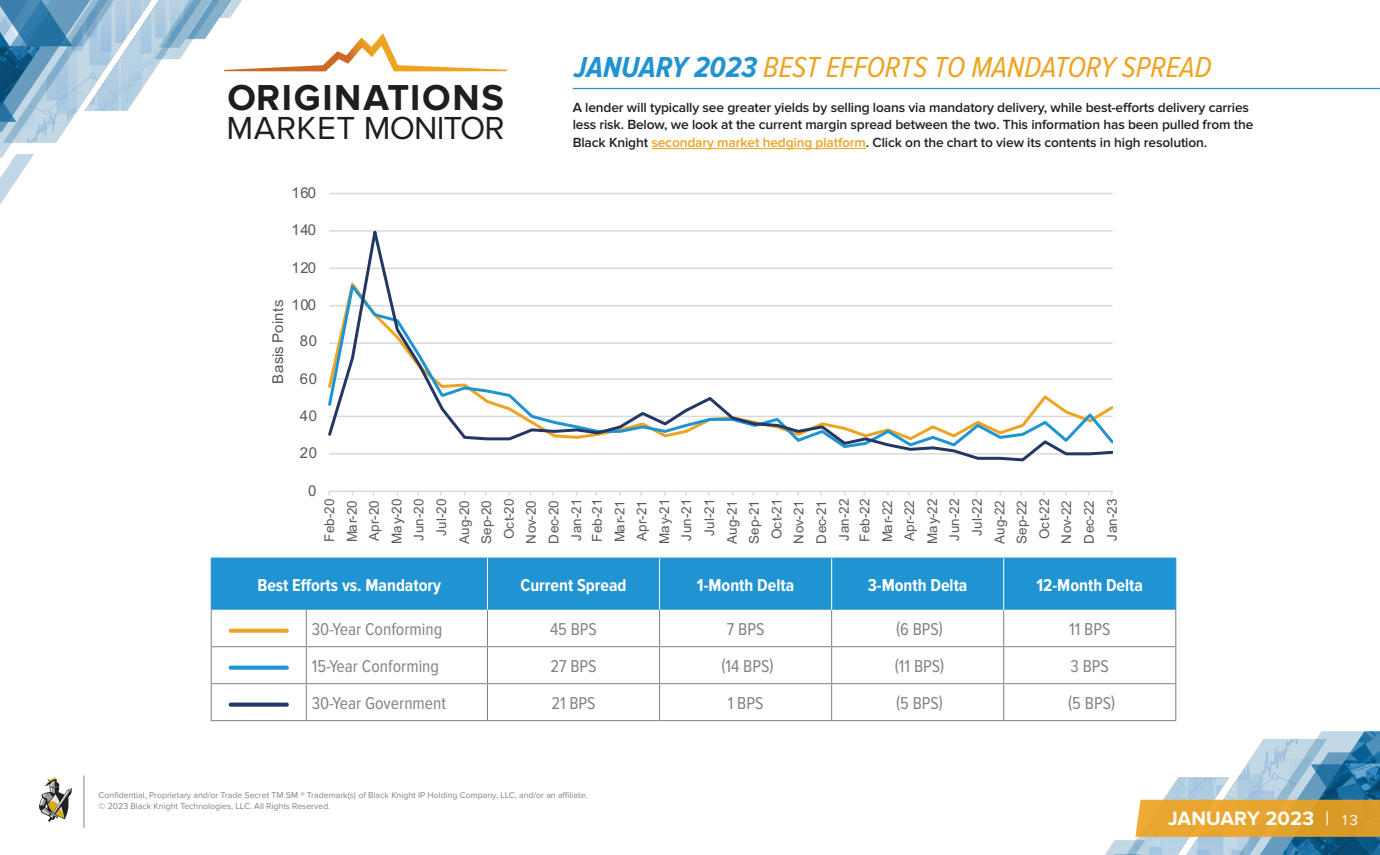
<style>
.page{position:relative;width:1380px;height:855px;background:#fff}
.page>*{position:absolute;margin:0;border:0;box-sizing:border-box;transform-origin:0 0}
.t1{font:700 37.38px "Proxima Nova";letter-spacing:.045em;color:#211d1e}
.t2{font:33.12px "Proxima Nova";letter-spacing:-.025em;color:#211d1e}
.t3{font:italic 30px "Proxima Nova Cond";color:#eea21f}
.t4{font:700 20px "Proxima Nova";letter-spacing:.01em;color:#fff}
.Title_-_2_column{font:17.75px "Proxima Nova Cond";color:#808285}
.Title_-_2_column-2{font:700 17.75px "Proxima Nova Cond";color:#fff}
.t5{font:15px "Arial";letter-spacing:.045em;color:#595959}
.t6{font:600 13.75px/17.5px "Proxima Nova";letter-spacing:-.01em;color:#231f20}
.t7{font:13.5px/22.5px "Arial";color:#595959;text-align:center}
.t8{font:8.75px/11.2px "Proxima Nova";color:#808285}
.s1{font-weight:700;color:#2094d2}
.s2{color:#eea21f}
.s3{font-weight:400}
.s4{font-weight:400;font-size:15px}
</style>
<div class="page">
<svg style="left:39px;top:778px;width:33px;height:44px"></svg>
<hr style="left:83px;top:775px;width:1px;height:53px;background:#808285">
<img style="left:0;top:0;width:281px;height:205px">
<img style="left:1105px;top:731px;width:275px;height:124px">
<svg style="left:1135px;top:800px;width:245px;height:37px;background:#e3a330"></svg>
<svg style="left:224px;top:33px;width:283px;height:38px"></svg>
<hr style="left:573px;top:88px;width:807px;height:1px;background:#2094d2">
<div style="left:251px;top:177px;width:878px;height:376px;background:#fff"></div>
<hr style="left:329px;top:453px;width:784px;height:2px;background:#d9d9d9">
<hr style="left:329px;top:416px;width:784px;height:1px;background:#d9d9d9">
<hr style="left:329px;top:378px;width:784px;height:2px;background:#d9d9d9">
<hr style="left:329px;top:342px;width:784px;height:2px;background:#d9d9d9">
<hr style="left:329px;top:305px;width:784px;height:1px;background:#d9d9d9">
<hr style="left:329px;top:268px;width:784px;height:1px;background:#d9d9d9">
<hr style="left:329px;top:230px;width:784px;height:2px;background:#d9d9d9">
<hr style="left:329px;top:193px;width:784px;height:1px;background:#d9d9d9">
<hr style="left:329px;top:491px;width:784px;height:1px;background:#d9d9d9">
<svg style="left:329px;top:230px;width:783px;height:232px"></svg>
<div style="left:212px;top:559px;width:963px;height:51px;background:#2094d2"></div>
<hr style="left:211px;top:610px;width:1px;height:36px;background:#808285">
<hr style="left:306px;top:610px;width:1px;height:36px;background:#808285">
<hr style="left:487px;top:610px;width:1px;height:36px;background:#808285">
<hr style="left:659px;top:610px;width:1px;height:36px;background:#808285">
<hr style="left:831px;top:610px;width:1px;height:36px;background:#808285">
<hr style="left:1003px;top:610px;width:1px;height:36px;background:#808285">
<hr style="left:1175px;top:610px;width:1px;height:36px;background:#808285">
<hr style="left:211px;top:646px;width:95px;height:1px;background:#808285">
<hr style="left:211px;top:647px;width:1px;height:36px;background:#808285">
<hr style="left:306px;top:646px;width:181px;height:1px;background:#808285">
<hr style="left:306px;top:647px;width:1px;height:36px;background:#808285">
<hr style="left:487px;top:646px;width:173px;height:1px;background:#808285">
<hr style="left:487px;top:647px;width:1px;height:36px;background:#808285">
<hr style="left:660px;top:646px;width:172px;height:1px;background:#808285">
<hr style="left:659px;top:647px;width:1px;height:36px;background:#808285">
<hr style="left:832px;top:646px;width:172px;height:1px;background:#808285">
<hr style="left:831px;top:647px;width:1px;height:36px;background:#808285">
<hr style="left:1004px;top:646px;width:172px;height:1px;background:#808285">
<hr style="left:1003px;top:647px;width:1px;height:36px;background:#808285">
<hr style="left:1175px;top:647px;width:1px;height:36px;background:#808285">
<hr style="left:211px;top:683px;width:95px;height:1px;background:#808285">
<hr style="left:211px;top:684px;width:1px;height:36px;background:#808285">
<hr style="left:306px;top:683px;width:181px;height:1px;background:#808285">
<hr style="left:306px;top:684px;width:1px;height:36px;background:#808285">
<hr style="left:487px;top:683px;width:173px;height:1px;background:#808285">
<hr style="left:487px;top:684px;width:1px;height:36px;background:#808285">
<hr style="left:660px;top:683px;width:172px;height:1px;background:#808285">
<hr style="left:659px;top:684px;width:1px;height:36px;background:#808285">
<hr style="left:832px;top:683px;width:172px;height:1px;background:#808285">
<hr style="left:831px;top:684px;width:1px;height:36px;background:#808285">
<hr style="left:1004px;top:683px;width:172px;height:1px;background:#808285">
<hr style="left:1003px;top:684px;width:1px;height:36px;background:#808285">
<hr style="left:1175px;top:684px;width:1px;height:36px;background:#808285">
<hr style="left:211px;top:720px;width:95px;height:1px;background:#808285">
<hr style="left:306px;top:720px;width:181px;height:1px;background:#808285">
<hr style="left:487px;top:720px;width:173px;height:1px;background:#808285">
<hr style="left:660px;top:720px;width:172px;height:1px;background:#808285">
<hr style="left:832px;top:720px;width:172px;height:1px;background:#808285">
<hr style="left:1004px;top:720px;width:172px;height:1px;background:#808285">
<hr style="left:211px;top:558px;width:95px;height:1px;background:#2094d2">
<hr style="left:211px;top:559px;width:1px;height:51px;background:#2094d2">
<hr style="left:306px;top:558px;width:181px;height:1px;background:#2094d2">
<hr style="left:487px;top:558px;width:173px;height:1px;background:#2094d2">
<hr style="left:660px;top:558px;width:172px;height:1px;background:#2094d2">
<hr style="left:832px;top:558px;width:172px;height:1px;background:#2094d2">
<hr style="left:1004px;top:558px;width:172px;height:1px;background:#2094d2">
<hr style="left:1175px;top:559px;width:1px;height:51px;background:#2094d2">
<hr style="left:487px;top:559px;width:1px;height:51px;background:#fff">
<hr style="left:659px;top:559px;width:1px;height:51px;background:#fff">
<hr style="left:831px;top:559px;width:1px;height:51px;background:#fff">
<hr style="left:1003px;top:559px;width:1px;height:51px;background:#fff">
<svg style="left:231px;top:629px;width:56px;height:4px"></svg>
<svg style="left:231px;top:666px;width:56px;height:4px"></svg>
<svg style="left:231px;top:703px;width:56px;height:4px"></svg>
<hr style="left:651px;top:148px;width:215px;height:1px;background:#eea21f">
<h1 class="t1" style="left:227px;top:76px;width:278px">ORIGINATIONS</h1>
<h2 class="t2" style="left:227px;top:109px;width:280px">MARKET MONITOR</h2>
<p class="t5" style="left:291px;top:182px;width:26px">160</p>
<p class="t5" style="left:291px;top:220px;width:26px">140</p>
<p class="t5" style="left:291px;top:257px;width:26px">120</p>
<p class="t5" style="left:268px;top:384px;width:85px;rotate:-90deg">Basis Points</p>
<p class="t5" style="left:291px;top:295px;width:26px">100</p>
<p class="t5" style="left:300px;top:331px;width:19px">80</p>
<p class="t5" style="left:300px;top:368px;width:19px">60</p>
<p class="t5" style="left:300px;top:405px;width:19px">40</p>
<p class="t5" style="left:300px;top:443px;width:19px">20</p>
<p class="t5" style="left:308px;top:480px;width:10px">0</p>
<p class="t3" style="left:574px;top:50px;width:639px"><span class="s1">JANUARY 2023</span> BEST EFFORTS TO MANDATORY SPREAD</p>
<p class="t6" style="left:573px;top:99px;width:682px">A lender will typically see greater yields by selling loans via mandatory delivery, while best-efforts delivery carries less risk. Below, we look at the current margin spread between the two. This information has been pulled from the<br>Black Knight <span class="s2">secondary market hedging platform</span>. Click on the chart to view its contents in high resolution.</p>
<p class="t7" style="left:318px;top:544px;width:46px;rotate:-90deg">Feb-20<br>Ma r-20<br>Apr-20<br>Ma y-20<br>Jun-20<br>Jul-20<br>Aug-20<br>Sep-20<br>Oct-20<br>Nov-20<br>Dec-20<br>Jan-21</p>
<p class="t7" style="left:586px;top:544px;width:46px;rotate:-90deg">Feb-21<br>Ma r-21<br>Apr-21<br>Ma y-21<br>Jun-21<br>Jul-21<br>Aug-21<br>Sep-21<br>Oct-21<br>Nov-21<br>Dec-21<br>Jan-22</p>
<p class="t7" style="left:853px;top:544px;width:46px;rotate:-90deg">Feb-22<br>Ma r-22<br>Apr-22<br>Ma y-22<br>Jun-22<br>Jul-22<br>Aug-22<br>Sep-22<br>Oct-22<br>Nov-22<br>Dec-22<br>Jan-23</p>
<p class="Title_-_2_column-2" style="left:257px;top:575px;width:185px">Best Efforts vs. Mandatory</p>
<p class="Title_-_2_column-2" style="left:520px;top:575px;width:108px">Current Spread</p>
<p class="Title_-_2_column-2" style="left:697px;top:575px;width:99px">1-Month Delta</p>
<p class="Title_-_2_column-2" style="left:868px;top:575px;width:101px">3-Month Delta</p>
<p class="Title_-_2_column-2" style="left:1036px;top:575px;width:108px">12-Month Delta</p>
<p class="Title_-_2_column" style="left:312px;top:619px;width:132px">30-Year Conforming</p>
<p class="Title_-_2_column" style="left:550px;top:619px;width:48px">45 BPS</p>
<p class="Title_-_2_column" style="left:727px;top:619px;width:39px">7 BPS</p>
<p class="Title_-_2_column" style="left:896px;top:619px;width:48px">(6 BPS)</p>
<p class="Title_-_2_column" style="left:1069px;top:619px;width:43px">11 BPS</p>
<p class="Title_-_2_column" style="left:312px;top:656px;width:129px">15-Year Conforming</p>
<p class="Title_-_2_column" style="left:550px;top:656px;width:48px">27 BPS</p>
<p class="Title_-_2_column" style="left:721px;top:656px;width:54px">(14 BPS)</p>
<p class="Title_-_2_column" style="left:895px;top:656px;width:51px">(11 BPS)</p>
<p class="Title_-_2_column" style="left:1071px;top:656px;width:40px">3 BPS</p>
<p class="Title_-_2_column" style="left:312px;top:693px;width:136px">30-Year Government</p>
<p class="Title_-_2_column" style="left:551px;top:693px;width:46px">21 BPS</p>
<p class="Title_-_2_column" style="left:728px;top:693px;width:37px">1 BPS</p>
<p class="Title_-_2_column" style="left:896px;top:693px;width:48px">(5 BPS)</p>
<p class="Title_-_2_column" style="left:1068px;top:693px;width:48px">(5 BPS)</p>
<p class="t8" style="left:99px;top:790px;width:490px">Confidential, Proprietary and/or Trade Secret TM SM ® Trademark(s) of Black Knight IP Holding Company, LLC, and/or an affiliate. © 2023 Black Knight Technologies, LLC. All Rights Reserved.</p>
<h3 class="t4" style="left:1168px;top:807px;width:191px">JANUARY 2023 <span class="s3">|</span> <span class="s4">13</span></h3>
</div>
